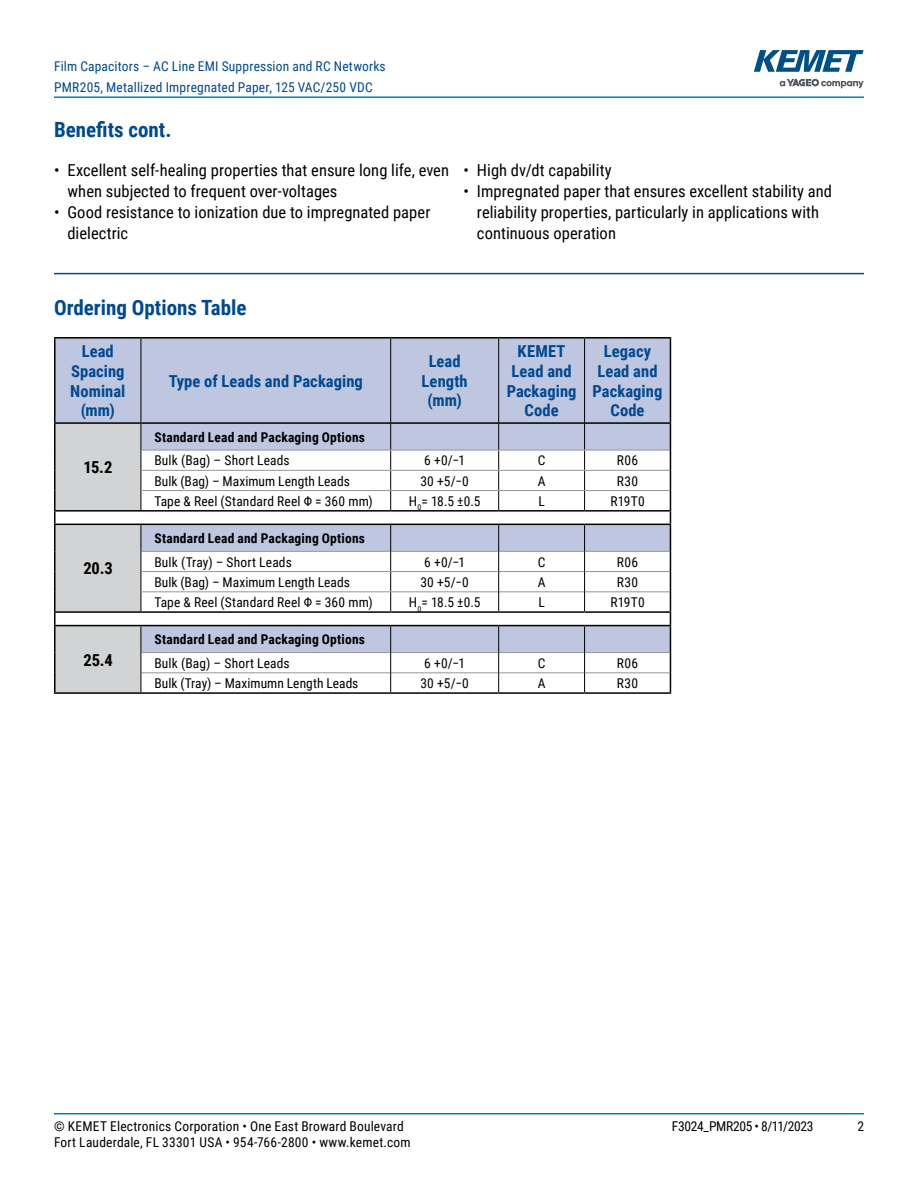
<style>
.page{position:relative;width:918px;height:1188px;background:#fff}
.page>*{position:absolute;margin:0;border:0;box-sizing:border-box;transform-origin:0 0}
.t1{font:700 21px "Roboto Condensed";color:#004990}
.t2{font:16.5px/21px "Roboto Condensed";color:#000}
.t3{font:700 16.5px/19.8px "Roboto Condensed";letter-spacing:.005em;color:#004990;text-align:center}
.t4{font:700 16.5px "Roboto Condensed";color:#000}
.t5{font:13.5px "Roboto Condensed";letter-spacing:.01em;color:#000}
.t6{font:13.5px/21px "Roboto Condensed";letter-spacing:.015em;color:#004990}
.t7{font:700 13.5px "Roboto Condensed";letter-spacing:.015em;color:#000}
.t8{font:13.5px "Roboto Condensed";letter-spacing:-.025em;color:#000}
</style>
<div class="page">
<hr style="left:54px;top:1113px;width:810px;height:2px;background:#007dc3">
<hr style="left:54px;top:96px;width:810px;height:2px;background:#007dc3">
<svg style="left:780px;top:79px;width:84px;height:9px"></svg>
<svg style="left:754px;top:50px;width:110px;height:22px"></svg>
<hr style="left:54px;top:273px;width:810px;height:1px;background:#004990">
<div style="left:56px;top:339px;width:614px;height:83px;background:#bfc6e0"></div>
<svg style="left:142px;top:424px;width:528px;height:228px"></svg>
<svg style="left:142px;top:512px;width:528px;height:113px"></svg>
<hr style="left:391px;top:551px;width:107px;height:1px;background:#939598">
<hr style="left:499px;top:551px;width:85px;height:1px;background:#939598">
<hr style="left:585px;top:551px;width:85px;height:1px;background:#939598">
<hr style="left:391px;top:571px;width:107px;height:1px;background:#939598">
<hr style="left:499px;top:571px;width:85px;height:1px;background:#939598">
<hr style="left:585px;top:571px;width:85px;height:1px;background:#939598">
<hr style="left:391px;top:591px;width:107px;height:1px;background:#939598">
<hr style="left:499px;top:591px;width:85px;height:1px;background:#939598">
<hr style="left:585px;top:591px;width:85px;height:1px;background:#939598">
<hr style="left:391px;top:652px;width:107px;height:1px;background:#939598">
<hr style="left:499px;top:652px;width:85px;height:1px;background:#939598">
<hr style="left:585px;top:652px;width:85px;height:1px;background:#939598">
<hr style="left:141px;top:672px;width:249px;height:1px;background:#939598">
<hr style="left:391px;top:672px;width:107px;height:1px;background:#939598">
<hr style="left:499px;top:672px;width:85px;height:1px;background:#939598">
<hr style="left:585px;top:672px;width:85px;height:1px;background:#939598">
<hr style="left:141px;top:692px;width:250px;height:2px;background:#000">
<hr style="left:391px;top:692px;width:108px;height:2px;background:#000">
<hr style="left:499px;top:692px;width:86px;height:2px;background:#000">
<hr style="left:585px;top:692px;width:86px;height:2px;background:#000">
<hr style="left:54px;top:692px;width:87px;height:2px;background:#000">
<hr style="left:141px;top:551px;width:249px;height:1px;background:#939598">
<hr style="left:141px;top:652px;width:249px;height:1px;background:#939598">
<hr style="left:54px;top:422px;width:87px;height:2px;background:#000">
<hr style="left:141px;top:422px;width:249px;height:2px;background:#000">
<hr style="left:391px;top:422px;width:107px;height:2px;background:#000">
<hr style="left:499px;top:422px;width:85px;height:2px;background:#000">
<hr style="left:585px;top:422px;width:86px;height:2px;background:#000">
<hr style="left:141px;top:339px;width:1px;height:84px;background:#000">
<hr style="left:390px;top:339px;width:1px;height:84px;background:#000">
<hr style="left:498px;top:339px;width:1px;height:84px;background:#000">
<hr style="left:584px;top:339px;width:1px;height:84px;background:#000">
<svg style="left:390px;top:423px;width:1px;height:87px"></svg>
<svg style="left:498px;top:423px;width:1px;height:87px"></svg>
<svg style="left:584px;top:423px;width:1px;height:87px"></svg>
<svg style="left:390px;top:525px;width:1px;height:86px"></svg>
<svg style="left:498px;top:525px;width:1px;height:86px"></svg>
<svg style="left:584px;top:525px;width:1px;height:86px"></svg>
<svg style="left:390px;top:626px;width:1px;height:66px"></svg>
<svg style="left:498px;top:626px;width:1px;height:66px"></svg>
<svg style="left:584px;top:626px;width:1px;height:66px"></svg>
<hr style="left:141px;top:450px;width:250px;height:1px;background:#939598">
<hr style="left:391px;top:450px;width:108px;height:1px;background:#939598">
<hr style="left:499px;top:450px;width:86px;height:1px;background:#939598">
<hr style="left:585px;top:450px;width:85px;height:1px;background:#939598">
<hr style="left:141px;top:470px;width:250px;height:1px;background:#939598">
<hr style="left:391px;top:470px;width:108px;height:1px;background:#939598">
<hr style="left:499px;top:470px;width:86px;height:1px;background:#939598">
<hr style="left:585px;top:470px;width:85px;height:1px;background:#939598">
<hr style="left:141px;top:490px;width:250px;height:1px;background:#939598">
<hr style="left:391px;top:490px;width:108px;height:1px;background:#939598">
<hr style="left:499px;top:490px;width:86px;height:1px;background:#939598">
<hr style="left:585px;top:490px;width:85px;height:1px;background:#939598">
<hr style="left:141px;top:571px;width:250px;height:1px;background:#939598">
<hr style="left:141px;top:591px;width:250px;height:1px;background:#939598">
<hr style="left:391px;top:611px;width:108px;height:2px;background:#000">
<hr style="left:499px;top:611px;width:86px;height:2px;background:#000">
<hr style="left:585px;top:611px;width:86px;height:2px;background:#000">
<hr style="left:141px;top:625px;width:250px;height:1px;background:#000">
<hr style="left:391px;top:625px;width:108px;height:1px;background:#000">
<hr style="left:499px;top:625px;width:86px;height:1px;background:#000">
<hr style="left:585px;top:625px;width:86px;height:1px;background:#000">
<hr style="left:141px;top:510px;width:250px;height:2px;background:#000">
<hr style="left:391px;top:510px;width:108px;height:2px;background:#000">
<hr style="left:499px;top:510px;width:86px;height:2px;background:#000">
<hr style="left:585px;top:510px;width:86px;height:2px;background:#000">
<hr style="left:141px;top:524px;width:250px;height:1px;background:#000">
<hr style="left:391px;top:524px;width:108px;height:1px;background:#000">
<hr style="left:499px;top:524px;width:86px;height:1px;background:#000">
<hr style="left:585px;top:524px;width:86px;height:1px;background:#000">
<hr style="left:141px;top:611px;width:250px;height:2px;background:#000">
<hr style="left:54px;top:337px;width:87px;height:2px;background:#000">
<hr style="left:54px;top:339px;width:2px;height:83px;background:#000">
<hr style="left:141px;top:337px;width:250px;height:2px;background:#000">
<hr style="left:391px;top:337px;width:108px;height:2px;background:#000">
<hr style="left:499px;top:337px;width:86px;height:2px;background:#000">
<hr style="left:585px;top:337px;width:86px;height:2px;background:#000">
<hr style="left:670px;top:339px;width:1px;height:83px;background:#000">
<svg style="left:54px;top:423px;width:88px;height:270px;background:#c9cbcc"></svg>
<svg style="left:670px;top:424px;width:1px;height:268px"></svg>
<p class="t6" style="left:54px;top:55px;width:333px">Film Capacitors – AC Line EMI Suppression and RC Networks<br>PMR205, Metallized Impregnated Paper, 125 VAC/250 VDC</p>
<h1 class="t1" style="left:54px;top:115px;width:119px">Benefits cont.</h1>
<p class="t2" style="left:67px;top:159px;width:383px;text-indent:-13px">• Excellent self-healing properties that ensure long life, even when subjected to frequent over-voltages</p>
<p class="t2" style="left:67px;top:201px;width:364px;text-indent:-13px">• Good resistance to ionization due to impregnated paper dielectric</p>
<p class="t2" style="left:463px;top:159px;width:150px">• High dv/dt capability</p>
<p class="t2" style="left:477px;top:180px;width:357px;text-indent:-13px">• Impregnated paper that ensures excellent stability and reliability properties, particularly in applications with continuous operation</p>
<h1 class="t1" style="left:54px;top:293px;width:194px">Ordering Options Table</h1>
<p class="t3" style="left:70px;top:341px;width:57px">Lead<br>Spacing<br>Nominal (mm)</p>
<p class="t3" style="left:169px;top:370px;width:196px">Type of Leads and Packaging</p>
<p class="t3" style="left:422px;top:350px;width:48px">Lead<br>Length (mm)</p>
<p class="t3" style="left:507px;top:341px;width:71px">KEMET<br>Lead and<br>Packaging<br>Code</p>
<p class="t3" style="left:593px;top:341px;width:71px">Legacy<br>Lead and<br>Packaging<br>Code</p>
<p class="t4" style="left:84px;top:456px;width:30px">15.2</p>
<p class="t4" style="left:83px;top:557px;width:31px">20.3</p>
<p class="t4" style="left:83px;top:648px;width:31px">25.4</p>
<p class="t7" style="left:154px;top:427px;width:212px">Standard Lead and Packaging Options</p>
<p class="t5" style="left:154px;top:451px;width:137px">Bulk (Bag) – Short Leads</p>
<p class="t5" style="left:424px;top:451px;width:42px">6 +0/−1</p>
<p class="t5" style="left:538px;top:451px;width:9px">C</p>
<p class="t5" style="left:617px;top:451px;width:23px">R06</p>
<p class="t5" style="left:154px;top:471px;width:197px">Bulk (Bag) – Maximum Length Leads</p>
<p class="t5" style="left:420px;top:471px;width:50px">30 +5/−0</p>
<p class="t5" style="left:538px;top:471px;width:9px">A</p>
<p class="t5" style="left:617px;top:471px;width:23px">R30</p>
<p class="t5" style="left:154px;top:492px;width:220px">Tape &amp; Reel (Standard Reel Φ = 360 mm)</p>
<p class="t5" style="left:409px;top:492px;width:73px">H<sub>0</sub>= 18.5 ±0.5</p>
<p class="t5" style="left:538px;top:492px;width:8px">L</p>
<p class="t5" style="left:610px;top:492px;width:36px">R19T0</p>
<p class="t7" style="left:154px;top:529px;width:212px">Standard Lead and Packaging Options</p>
<p class="t5" style="left:154px;top:552px;width:139px">Bulk (Tray) – Short Leads</p>
<p class="t5" style="left:424px;top:552px;width:42px">6 +0/−1</p>
<p class="t5" style="left:538px;top:552px;width:9px">C</p>
<p class="t5" style="left:617px;top:552px;width:23px">R06</p>
<p class="t5" style="left:154px;top:573px;width:197px">Bulk (Bag) – Maximum Length Leads</p>
<p class="t5" style="left:420px;top:573px;width:50px">30 +5/−0</p>
<p class="t5" style="left:538px;top:573px;width:9px">A</p>
<p class="t5" style="left:617px;top:573px;width:23px">R30</p>
<p class="t5" style="left:154px;top:593px;width:220px">Tape &amp; Reel (Standard Reel Φ = 360 mm)</p>
<p class="t5" style="left:409px;top:593px;width:73px">H<sub>0</sub>= 18.5 ±0.5</p>
<p class="t5" style="left:538px;top:593px;width:8px">L</p>
<p class="t5" style="left:610px;top:593px;width:36px">R19T0</p>
<p class="t7" style="left:154px;top:630px;width:212px">Standard Lead and Packaging Options</p>
<p class="t5" style="left:154px;top:654px;width:137px">Bulk (Bag) – Short Leads</p>
<p class="t5" style="left:424px;top:654px;width:42px">6 +0/−1</p>
<p class="t5" style="left:538px;top:654px;width:9px">C</p>
<p class="t5" style="left:617px;top:654px;width:23px">R06</p>
<p class="t5" style="left:154px;top:674px;width:206px">Bulk (Tray) – Maximumn Length Leads</p>
<p class="t5" style="left:420px;top:674px;width:50px">30 +5/−0</p>
<p class="t5" style="left:538px;top:674px;width:9px">A</p>
<p class="t5" style="left:617px;top:674px;width:23px">R30</p>
<p class="t5" style="left:54px;top:1116px;width:351px">© KEMET Electronics Corporation • One East Broward Boulevard</p>
<p class="t8" style="left:672px;top:1116px;width:143px">F3024_PMR205 • 8/11/2023</p>
<p class="t5" style="left:857px;top:1116px;width:8px">2</p>
<p class="t5" style="left:54px;top:1133px;width:358px">Fort Lauderdale, FL 33301 USA • 954-766-2800 • www.kemet.com</p>
</div>
